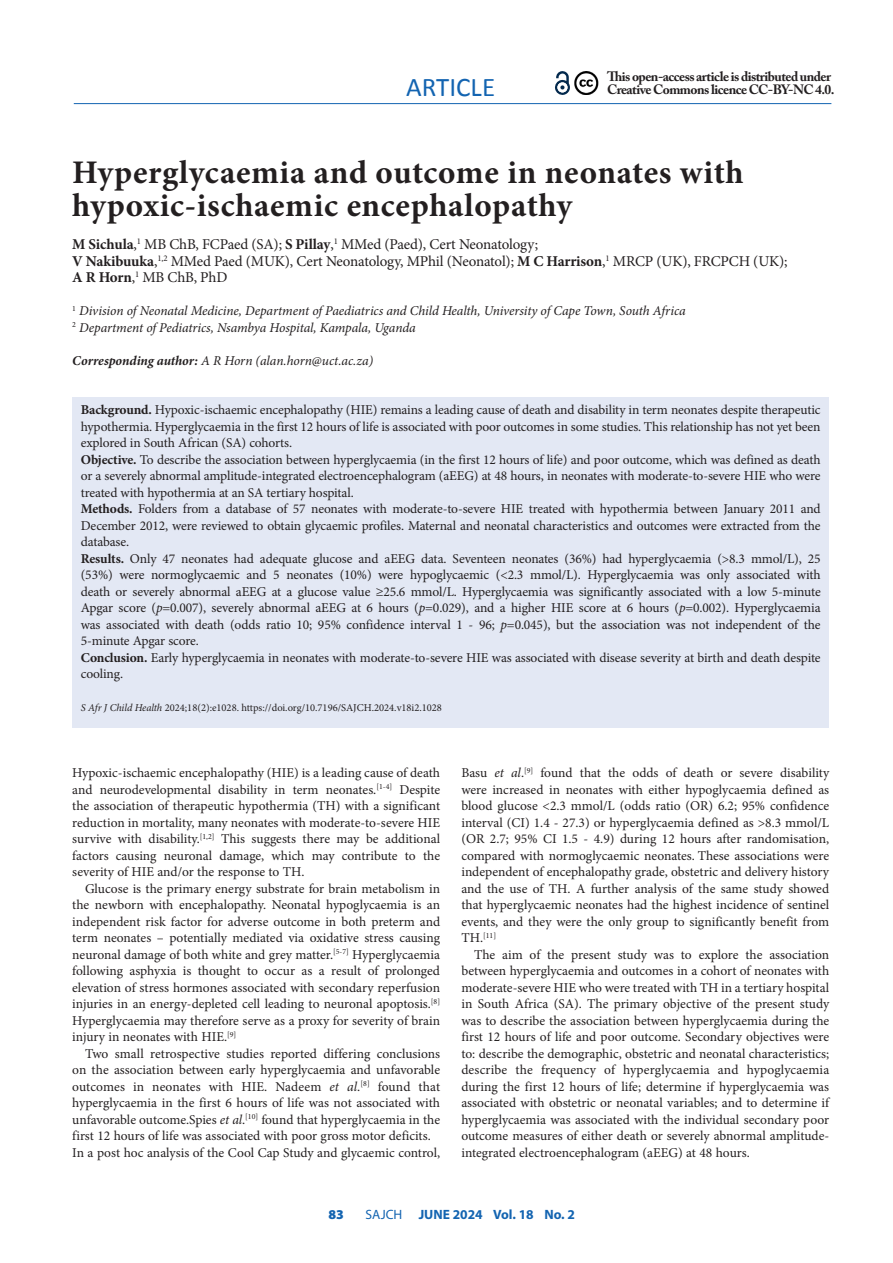
<style>
.page{position:relative;width:893px;height:1263px;background:#fff}
.page>*{position:absolute;margin:0;border:0;box-sizing:border-box;transform-origin:0 0}
.A_HEAD{font:700 33px/33px "Minion Pro";letter-spacing:.02em;color:#231f20}
.t1{font:27px "Calibri";color:#1364b1}
.AUTHORS_NAME{font:15px/16.5px "Minion Pro";letter-spacing:-.01em;color:#231f20}
.BODY_TEXT_1ST_PARAGRAPH{font:13.5px/16.5px "Minion Pro";letter-spacing:-.01em;color:#231f20;text-align:justify}
.BODY_TEXT_INDENT{font:13.5px/16.5px "Minion Pro";color:#231f20;text-align:justify}
.AUTHORS_DETAILS{font:italic 13.5px "Minion Pro";letter-spacing:-.01em;color:#231f20}
.t2{font:700 13.5px/13.5px "Adobe Caslon Pro";letter-spacing:-.04em;color:#231f20}
.CORRESPONDING_AUTHOR{font:italic 13.5px "Minion Pro";letter-spacing:-.005em;color:#231f20}
.t3{font:700 13.5px "Myriad Pro";color:#1364b1}
.t4{font:900 13.5px "Myriad Pro";color:#1364b1}
.CITELINE{font:10.5px "Minion Pro";color:#231f20}
.BODY_TEXT_1ST_PARAGRAPH-2{font:7.8px "Minion Pro";color:#231f20}
.s1{font-weight:700}
.s2{font-style:italic}
.s3{font-size:13.5px}
.s4{font-weight:400}
</style>
<div class="page">
<hr style="left:74px;top:103px;width:757px;height:1px;background:#1364b1">
<svg style="left:555px;top:71px;width:15px;height:24px"></svg>
<img style="left:574px;top:72px;width:25px;height:22px">
<div style="left:72px;top:398px;width:757px;height:330px;background:#e3e8f4"></div>
<h2 class="t1" style="left:406px;top:70px;width:90px">ARTICLE</h2>
<p class="t2" style="left:607px;top:69px;width:229px">This open-access article is distributed under<br>Creative Commons licence CC-BY-NC 4.0.</p>
<h1 class="A_HEAD" style="left:72px;top:156px;width:673px">Hyperglycaemia and outcome in neonates with hypoxic-ischaemic encephalopathy</h1>
<p class="AUTHORS_NAME" style="left:72px;top:236px;width:717px"><span class="s1">M Sichula</span>,<sup>1</sup> MB ChB, FCPaed (SA); <span class="s1">S Pillay</span>,<sup>1</sup> MMed (Paed), Cert Neonatology;<br><span class="s1">V Nakibuuka</span>,<sup>1,2</sup> MMed Paed (MUK), Cert Neonatology, MPhil (Neonatol); <span class="s1">M C Harrison</span>,<sup>1</sup> MRCP (UK), FRCPCH (UK);<br><span class="s1">A R Horn</span>,<sup>1</sup> MB ChB, PhD</p>
<p class="AUTHORS_DETAILS" style="left:72px;top:302px;width:615px"><sup>1</sup> Division of Neonatal Medicine, Department of Paediatrics and Child Health, University of Cape Town, South Africa</p>
<p class="AUTHORS_DETAILS" style="left:72px;top:318px;width:345px"><sup>2</sup> Department of Pediatrics, Nsambya Hospital, Kampala, Uganda</p>
<p class="CORRESPONDING_AUTHOR" style="left:72px;top:351px;width:302px"><span class="s1">Corresponding author:</span> A R Horn (alan.horn@uct.ac.za)</p>
<p class="BODY_TEXT_1ST_PARAGRAPH" style="left:81px;top:402px;width:741px"><span class="s1">Background.</span> Hypoxic-ischaemic encephalopathy (HIE) remains a leading cause of death and disability in term neonates despite therapeutic hypothermia. Hyperglycaemia in the first 12 hours of life is associated with poor outcomes in some studies. This relationship has not yet been explored in South African (SA) cohorts.</p>
<p class="BODY_TEXT_1ST_PARAGRAPH" style="left:81px;top:451px;width:741px"><span class="s1">Objective.</span> To describe the association between hyperglycaemia (in the first 12 hours of life) and poor outcome, which was defined as death or a severely abnormal amplitude-integrated electroencephalogram (aEEG) at 48 hours, in neonates with moderate-to-severe HIE who were treated with hypothermia at an SA tertiary hospital.</p>
<p class="BODY_TEXT_1ST_PARAGRAPH" style="left:81px;top:501px;width:741px"><span class="s1">Methods.</span> Folders from a database of 57 neonates with moderate-to-severe HIE treated with hypothermia between January 2011 and December 2012, were reviewed to obtain glycaemic profiles. Maternal and neonatal characteristics and outcomes were extracted from the database.</p>
<p class="BODY_TEXT_1ST_PARAGRAPH" style="left:81px;top:550px;width:741px"><span class="s1">Results.</span> Only 47 neonates had adequate glucose and aEEG data. Seventeen neonates (36%) had hyperglycaemia (&gt;8.3 mmol/L), 25 (53%) were normoglycaemic and 5 neonates (10%) were hypoglycaemic (&lt;2.3 mmol/L). Hyperglycaemia was only associated with death or severely abnormal aEEG at a glucose value ≥25.6 mmol/L. Hyperglycaemia was significantly associated with a low 5-minute Apgar score (<span class="s2">p</span>=0.007), severely abnormal aEEG at 6 hours (<span class="s2">p</span>=0.029), and a higher HIE score at 6 hours (<span class="s2">p</span>=0.002). Hyperglycaemia was associated with death (odds ratio 10; 95% confidence interval 1 - 96; <span class="s2">p</span>=0.045), but the association was not independent of the 5-minute Apgar score.</p>
<p class="BODY_TEXT_1ST_PARAGRAPH" style="left:81px;top:649px;width:741px"><span class="s1">Conclusion.</span> Early hyperglycaemia in neonates with moderate-to-severe HIE was associated with disease severity at birth and death despite cooling.</p>
<p class="CITELINE" style="left:81px;top:701px;width:363px"><span class="s2">S Afr J Child Health</span> 2024;18(2):e1028. https://doi.org/10.7196/SAJCH.2024.v18i2.1028</p>
<p class="BODY_TEXT_1ST_PARAGRAPH" style="left:72px;top:765px;width:369px">Hypoxic-ischaemic encephalopathy (HIE) is a leading cause of death and neurodevelopmental disability in term neonates.<sup>[1-4]</sup> Despite the association of therapeutic hypothermia (TH) with a significant reduction in mortality, many neonates with moderate-to-severe HIE survive with disability.<sup>[1,2]</sup> This suggests there may be additional factors causing neuronal damage, which may contribute to the severity of HIE and/or the response to TH.</p>
<p class="BODY_TEXT_INDENT" style="left:72px;top:880px;width:369px;text-indent:13px">Glucose is the primary energy substrate for brain metabolism in the newborn with encephalopathy. Neonatal hypoglycaemia is an independent risk factor for adverse outcome in both preterm and term neonates – potentially mediated via oxidative stress causing neuronal damage of both white and grey matter.<sup>[5-7]</sup> Hyperglycaemia following asphyxia is thought to occur as a result of prolonged elevation of stress hormones associated with secondary reperfusion injuries in an energy-depleted cell leading to neuronal apoptosis.<sup>[8] </sup>Hyperglycaemia may therefore serve as a proxy for severity of brain injury in neonates with HIE.<sup>[9]</sup></p>
<p class="BODY_TEXT_INDENT" style="left:72px;top:1045px;width:369px;text-indent:13px">Two small retrospective studies reported differing conclusions on the association between early hyperglycaemia and unfavorable outcomes in neonates with HIE. Nadeem <span class="s2">et al</span>.<sup>[8]</sup> found that hyperglycaemia in the first 6 hours of life was not associated with unfavorable outcome.Spies <span class="s2">et al</span>.<sup>[10]</sup> found that hyperglycaemia in the first 12 hours of life was associated with poor gross motor deficits.</p>
<p class="BODY_TEXT_1ST_PARAGRAPH" style="left:72px;top:1144px;width:369px">In a post hoc analysis of the Cool Cap Study and glycaemic control,</p>
<p class="BODY_TEXT_1ST_PARAGRAPH" style="left:461px;top:765px;width:369px">Basu <span class="s2">et al</span>.<sup>[9]</sup> found that the odds of death or severe disability were increased in neonates with either hypoglycaemia defined as blood glucose &lt;2.3 mmol/L (odds ratio (OR) 6.2; 95% confidence interval (CI) 1.4 - 27.3) or hyperglycaemia defined as &gt;8.3 mmol/L (OR 2.7; 95% CI 1.5 - 4.9) during 12 hours after randomisation, compared with normoglycaemic neonates. These associations were independent of encephalopathy grade, obstetric and delivery history and the use of TH. A further analysis of the same study showed that hyperglycaemic neonates had the highest incidence of sentinel events, and they were the only group to significantly benefit from</p>
<p class="BODY_TEXT_1ST_PARAGRAPH-2" style="left:461px;top:930px;width:36px"><span class="s3">TH.</span>[11]</p>
<p class="BODY_TEXT_INDENT" style="left:461px;top:946px;width:369px;text-indent:13px">The aim of the present study was to explore the association between hyperglycaemia and outcomes in a cohort of neonates with moderate-severe HIE who were treated with TH in a tertiary hospital in South Africa (SA). The primary objective of the present study was to describe the association between hyperglycaemia during the first 12 hours of life and poor outcome. Secondary objectives were to: describe the demographic, obstetric and neonatal characteristics; describe the frequency of hyperglycaemia and hypoglycaemia during the first 12 hours of life; determine if hyperglycaemia was associated with obstetric or neonatal variables; and to determine if hyperglycaemia was associated with the individual secondary poor outcome measures of either death or severely abnormal amplitude&shy;integrated electroencephalogram (aEEG) at 48 hours.</p>
<p class="t4" style="left:328px;top:1207px;width:17px">83</p>
<p class="t3" style="left:365px;top:1206px;width:211px"><span class="s4">SAJCH</span> JUNE 2024 Vol. 18 No. 2</p>
</div>
